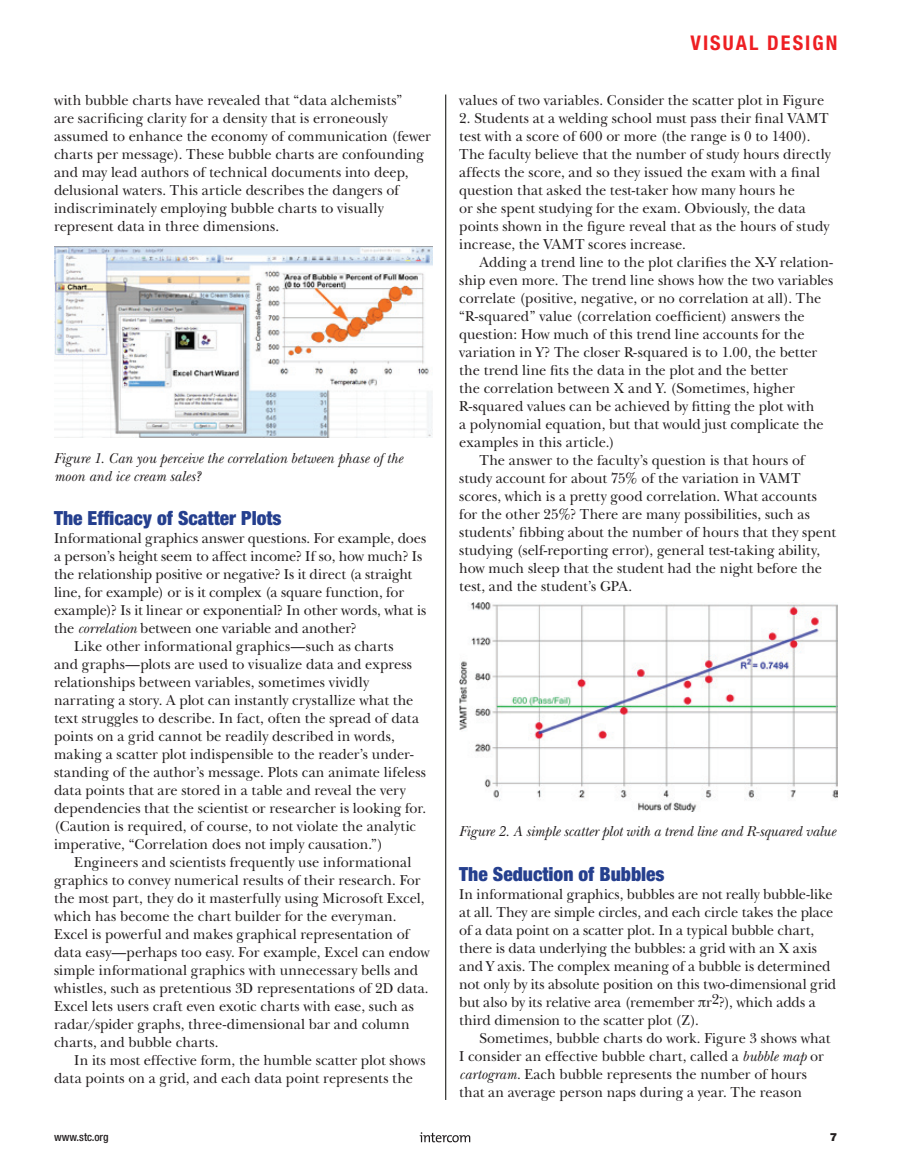
<style>
.page{position:relative;width:905px;height:1175px;background:#fff}
.page>*{position:absolute;margin:0;border:0;box-sizing:border-box;transform-origin:0 0}
.t1{font:700 condensed 20.25px "Helvetica Neue LT Std";color:#ee1f23}
.t2{font:900 condensed 19.5px "Helvetica Neue LT Std";color:#253f8e}
.t3{font:15px/18px "New Baskerville Std";letter-spacing:-.005em;color:#231f20;scale:.96 1}
.t4{font:italic 15px/18px "New Baskerville Std";color:#231f20;scale:.96 1}
.t5{font:500 condensed 11.25px "Helvetica Neue LT Std";color:#231f20}
.t6{font:900 11.25px "Helvetica Neue LT Std";color:#231f20}
.s1{font-style:italic}
</style>
<div class="page">
<hr style="left:445px;top:94px;width:1px;height:1006px;background:#040503">
<img style="left:54px;top:246px;width:378px;height:192px">
<img style="left:459px;top:602px;width:378px;height:209px">
<svg style="left:419px;top:1132px;width:51px;height:10px"></svg>
<p class="t3" style="left:54px;top:91px;width:394px">with bubble charts have revealed that “data alchemists”<br>are sacrificing clarity for a density that is erroneously assumed to enhance the economy of communication (fewer charts per message). These bubble charts are confounding and may lead authors of technical documents into deep, delusional waters. This article describes the dangers of indiscriminately employing bubble charts to visually represent data in three dimensions.</p>
<p class="t4" style="left:54px;top:449px;width:364px">Figure 1. Can you perceive the correlation between phase of the moon and ice cream sales?</p>
<h2 class="t2" style="left:54px;top:506px;width:229px">The Efficacy of Scatter Plots</h2>
<p class="t3" style="left:54px;top:529px;width:389px">Informational graphics answer questions. For example, does</p>
<p class="t3" style="left:54px;top:547px;width:385px">a person’s height seem to affect income? If so, how much? Is</p>
<p class="t3" style="left:54px;top:565px;width:375px">the relationship positive or negative? Is it direct (a straight</p>
<p class="t3" style="left:54px;top:583px;width:366px">line, for example) or is it complex (a square function, for</p>
<p class="t3" style="left:54px;top:601px;width:389px">example)? Is it linear or exponential? In other words, what is</p>
<p class="t3" style="left:54px;top:619px;width:317px">the <span class="s1">correlation</span> between one variable and another?</p>
<p class="t3" style="left:74px;top:637px;width:334px">Like other informational graphics—such as charts</p>
<p class="t3" style="left:54px;top:655px;width:374px">and graphs—plots are used to visualize data and express</p>
<p class="t3" style="left:54px;top:673px;width:330px">relationships between variables, sometimes vividly</p>
<p class="t3" style="left:54px;top:691px;width:376px">narrating a story. A plot can instantly crystallize what the</p>
<p class="t3" style="left:54px;top:709px;width:381px">text struggles to describe. In fact, often the spread of data</p>
<p class="t3" style="left:54px;top:727px;width:356px">points on a grid cannot be readily described in words,</p>
<p class="t3" style="left:54px;top:745px;width:376px">making a scatter plot indispensible to the reader’s under-</p>
<p class="t3" style="left:54px;top:763px;width:389px">standing of the author’s message. Plots can animate lifeless</p>
<p class="t3" style="left:54px;top:781px;width:368px">data points that are stored in a table and reveal the very</p>
<p class="t3" style="left:54px;top:799px;width:389px">dependencies that the scientist or researcher is looking for.</p>
<p class="t3" style="left:54px;top:817px;width:379px">(Caution is required, of course, to not violate the analytic</p>
<p class="t3" style="left:54px;top:835px;width:344px">imperative, “Correlation does not imply causation.”)</p>
<p class="t3" style="left:74px;top:853px;width:353px">Engineers and scientists frequently use informational</p>
<p class="t3" style="left:54px;top:871px;width:383px">graphics to convey numerical results of their research. For</p>
<p class="t3" style="left:54px;top:889px;width:387px">the most part, they do it masterfully using Microsoft Excel,</p>
<p class="t3" style="left:54px;top:907px;width:358px">which has become the chart builder for the everyman.</p>
<p class="t3" style="left:54px;top:925px;width:373px">Excel is powerful and makes graphical representation of</p>
<p class="t3" style="left:54px;top:943px;width:393px">data easy—perhaps too easy. For example, Excel can endow</p>
<p class="t3" style="left:54px;top:961px;width:381px">simple informational graphics with unnecessary bells and</p>
<p class="t3" style="left:54px;top:979px;width:392px">whistles, such as pretentious 3D representations of 2D data.</p>
<p class="t3" style="left:54px;top:997px;width:376px">Excel lets users craft even exotic charts with ease, such as</p>
<p class="t3" style="left:54px;top:1015px;width:372px">radar/spider graphs, three-dimensional bar and column</p>
<p class="t3" style="left:54px;top:1033px;width:173px">charts, and bubble charts.</p>
<p class="t3" style="left:74px;top:1051px;width:367px">In its most effective form, the humble scatter plot shows</p>
<p class="t3" style="left:54px;top:1069px;width:375px">data points on a grid, and each data point represents the</p>
<h1 class="t1" style="left:690px;top:31px;width:25px">VISUA</h1>
<h1 class="t1" style="left:749px;top:31px;width:88px">L DESIGN</h1>
<p class="t3" style="left:459px;top:91px;width:382px">values of two variables. Consider the scatter plot in Figure</p>
<p class="t3" style="left:459px;top:109px;width:389px">2. Students at a welding school must pass their final VAMT test with a score of 600 or more (the range is 0 to 1400).<br>The faculty believe that the number of study hours directly affects the score, and so they issued the exam with a final question that asked the test-taker how many hours he<br>or she spent studying for the exam. Obviously, the data points shown in the figure reveal that as the hours of study increase, the VAMT scores increase.</p>
<p class="t3" style="left:479px;top:253px;width:369px">Adding a trend line to the plot clarifies the X-Y relation-</p>
<p class="t3" style="left:459px;top:271px;width:391px">ship even more. The trend line shows how the two variables</p>
<p class="t3" style="left:459px;top:289px;width:379px">correlate (positive, negative, or no correlation at all). The</p>
<p class="t3" style="left:459px;top:307px;width:361px">“R-squared” value (correlation coefficient) answers the</p>
<p class="t3" style="left:459px;top:325px;width:361px">question: How much of this trend line accounts for the</p>
<p class="t3" style="left:459px;top:343px;width:374px">variation in Y? The closer R-squared is to 1.00, the better</p>
<p class="t3" style="left:459px;top:361px;width:344px">the trend line fits the data in the plot and the better</p>
<p class="t3" style="left:459px;top:379px;width:351px">the correlation between X and Y. (Sometimes, higher</p>
<p class="t3" style="left:459px;top:397px;width:371px">R-squared values can be achieved by fitting the plot with</p>
<p class="t3" style="left:459px;top:415px;width:381px">a polynomial equation, but that would just complicate the</p>
<p class="t3" style="left:459px;top:433px;width:164px">examples in this article.)</p>
<p class="t3" style="left:479px;top:451px;width:342px">The answer to the faculty’s question is that hours of</p>
<p class="t3" style="left:459px;top:469px;width:357px">study account for about 75% of the variation in VAMT</p>
<p class="t3" style="left:459px;top:487px;width:374px">scores, which is a pretty good correlation. What accounts</p>
<p class="t3" style="left:459px;top:505px;width:367px">for the other 25%? There are many possibilities, such as</p>
<p class="t3" style="left:459px;top:523px;width:394px">students’ fibbing about the number of hours that they spent</p>
<p class="t3" style="left:459px;top:541px;width:377px">studying (self-reporting error), general test-taking ability,</p>
<p class="t3" style="left:459px;top:559px;width:379px">how much sleep that the student had the night before the</p>
<p class="t3" style="left:459px;top:577px;width:182px">test, and the student’s GPA.</p>
<p class="t4" style="left:459px;top:822px;width:393px">Figure 2. A simple scatter plot with a trend line and R-squared value</p>
<h2 class="t2" style="left:459px;top:861px;width:207px">The Seduction of Bubbles</h2>
<p class="t3" style="left:459px;top:884px;width:394px">In informational graphics, bubbles are not really bubble-like at all. They are simple circles, and each circle takes the place of a data point on a scatter plot. In a typical bubble chart, there is data underlying the bubbles: a grid with an X axis and Y axis. The complex meaning of a bubble is determined not only by its absolute position on this two-dimensional grid but also by its relative area (remember r2?), which adds a third dimension to the scatter plot (Z).</p>
<p class="t3" style="left:459px;top:1028px;width:388px;text-indent:20px">Sometimes, bubble charts do work. Figure 3 shows what I consider an effective bubble chart, called a <span class="s1">bubble map</span> or <span class="s1">cartogram.</span> Each bubble represents the number of hours that an average person naps during a year. The reason</p>
<p class="t5" style="left:54px;top:1130px;width:56px">www.stc.org</p>
<p class="t6" style="left:829px;top:1130px;width:9px">7</p>
</div>
